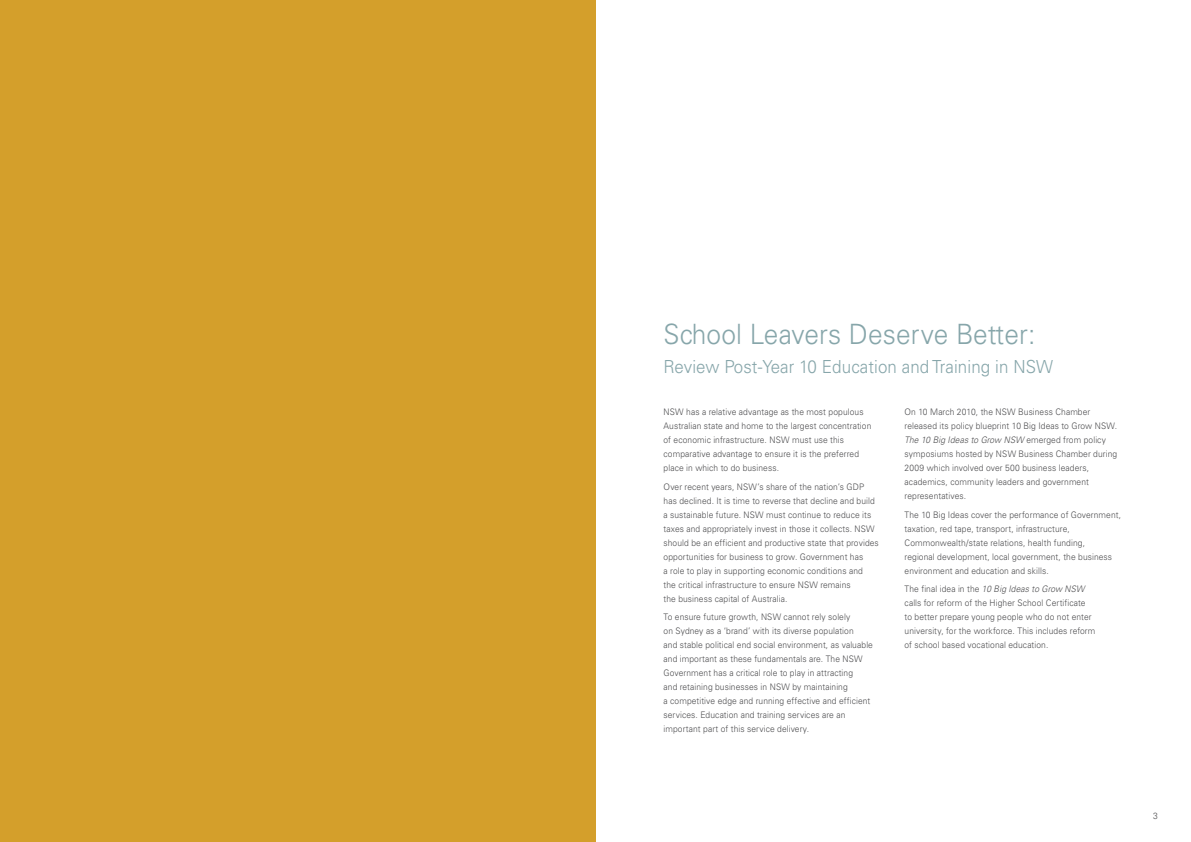
<style>
.page{position:relative;width:1191px;height:842px;background:#fff}
.page>*{position:absolute;margin:0;border:0;box-sizing:border-box;transform-origin:0 0}
.t1{font:300 28px "Univers";letter-spacing:.005em;color:#87a6aa;scale:.94 1}
.t2{font:300 18px "Univers";letter-spacing:.005em;color:#87a6aa;scale:.94 1}
.t3{font:300 9px/14px "Univers";letter-spacing:.01em;color:#4d4d4f;scale:.94 1}
.s1{font-style:italic}
</style>
<div class="page">
<div style="left:0;top:0;width:595px;height:842px;background:#d49f2b"></div>
<h1 class="t1" style="left:663px;top:317px;width:397px">School Leavers Deserve Better:</h1>
<h2 class="t2" style="left:663px;top:356px;width:416px">Review Post-Year 10 Education and Training in NSW</h2>
<p class="t3" style="left:663px;top:405px;width:223px">NSW has a relative advantage as the most populous Australian state and home to the largest concentration of economic infrastructure. NSW must use this comparative advantage to ensure it is the preferred place in which to do business.</p>
<p class="t3" style="left:663px;top:479px;width:230px">Over recent years, NSW’s share of the nation’s GDP has declined. It is time to reverse that decline and build a sustainable future. NSW must continue to reduce its taxes and appropriately invest in those it collects. NSW should be an efficient and productive state that provides opportunities for business to grow. Government has<br>a role to play in supporting economic conditions and<br>the critical infrastructure to ensure NSW remains<br>the business capital of Australia.</p>
<p class="t3" style="left:663px;top:610px;width:224px">To ensure future growth, NSW cannot rely solely<br>on Sydney as a ‘brand’ with its diverse population<br>and stable political end social environment, as valuable and important as these fundamentals are. The NSW Government has a critical role to play in attracting<br>and retaining businesses in NSW by maintaining<br>a competitive edge and running effective and efficient services. Education and training services are an important part of this service delivery.</p>
<p class="t3" style="left:904px;top:405px;width:228px">On 10 March 2010, the NSW Business Chamber released its policy blueprint 10 Big Ideas to Grow NSW.<br><span class="s1">The 10 Big Ideas to Grow NSW</span> emerged from policy symposiums hosted by NSW Business Chamber during 2009 which involved over 500 business leaders, academics, community leaders and government representatives.</p>
<p class="t3" style="left:904px;top:508px;width:232px">The 10 Big Ideas cover the performance of Government, taxation, red tape, transport, infrastructure, Commonwealth/state relations, health funding,<br>regional development, local government, the business environment and education and skills.</p>
<p class="t3" style="left:904px;top:582px;width:204px">The final idea in the <span class="s1">10 Big Ideas to Grow NSW </span>calls for reform of the Higher School Certificate<br>to better prepare young people who do not enter university, for the workforce. This includes reform of school based vocational education.</p>
<p class="t3" style="left:1153px;top:809px;width:7px">3</p>
</div>
